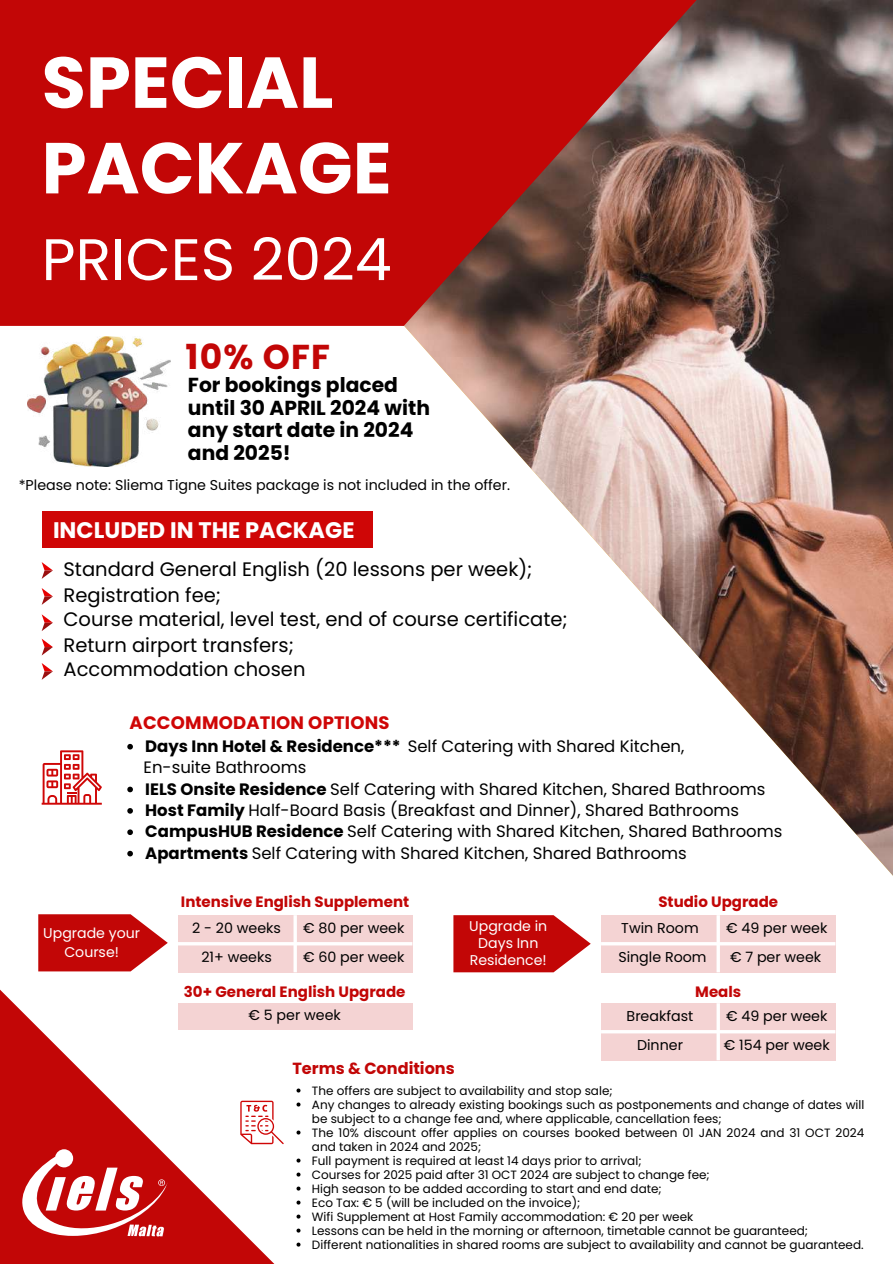
<style>
.page{position:relative;width:893px;height:1264px;background:#fff}
.page>*{position:absolute;margin:0;border:0;box-sizing:border-box;transform-origin:0 0}
.t1{font:700 72px/85.5px "Poppins";color:#fff}
.t2{font:58.5px "Poppins";color:#fff}
.t3{font:700 34.5px "Poppins";color:#c20606}
.t4{font:700 22.5px "Poppins";color:#fff}
.t5{font:700 20.25px/22.5px "Poppins";color:#000}
.t6{font:19.5px/24.9px "Poppins";color:#000}
.t7{font:700 18px "Poppins";letter-spacing:.01em;color:#cf0606}
.t8{font:16.5px/21.3px "Poppins";color:#000}
.t9{font:700 16.05px "Poppins";color:#c20606}
.t10{font:700 15px "Poppins";color:#c20606}
.t11{font:14.25px/28.8px "Poppins";color:#000}
.t12{font:14.1px/16.8px "Poppins";color:#fff;text-align:center}
.t13{font:12px/14px "Poppins";color:#000}
.s1{font-weight:700}
</style>
<div class="page">
<img style="left:106px;top:0;width:786px;height:875px">
<svg style="left:0;top:0;width:886px;height:326px;background:#a02320"></svg>
<svg style="left:42px;top:750px;width:60px;height:54px"></svg>
<div style="left:86px;top:741px;width:20px;height:25px;background:#fff"></div>
<div style="left:42px;top:512px;width:330px;height:36px;background:#cf0606"></div>
<svg style="left:42px;top:562px;width:11px;height:17px"></svg>
<svg style="left:42px;top:588px;width:11px;height:17px"></svg>
<svg style="left:42px;top:614px;width:11px;height:17px"></svg>
<svg style="left:42px;top:639px;width:11px;height:16px"></svg>
<svg style="left:42px;top:663px;width:11px;height:17px"></svg>
<svg style="left:38px;top:914px;width:130px;height:57px;background:#cb2b2b"></svg>
<div style="left:178px;top:915px;width:234px;height:57px;background:#f4d3d3"></div>
<hr style="left:178px;top:942px;width:234px;height:3px;background:#fff">
<svg style="left:293px;top:915px;width:4px;height:57px"></svg>
<svg style="left:0;top:989px;width:301px;height:274px"></svg>
<svg style="left:453px;top:915px;width:137px;height:57px;background:#ca2727"></svg>
<div style="left:601px;top:915px;width:234px;height:57px;background:#f4d3d3"></div>
<hr style="left:601px;top:942px;width:234px;height:3px;background:#fff">
<hr style="left:716px;top:915px;width:3px;height:57px;background:#fff">
<svg style="left:19px;top:1149px;width:149px;height:87px"></svg>
<div style="left:601px;top:1003px;width:234px;height:57px;background:#f4d3d3"></div>
<hr style="left:601px;top:1030px;width:234px;height:3px;background:#fff">
<hr style="left:716px;top:1003px;width:3px;height:57px;background:#fff">
<svg style="left:240px;top:1100px;width:44px;height:44px"></svg>
<div style="left:178px;top:1003px;width:234px;height:27px;background:#f4d3d3"></div>
<img style="left:28px;top:336px;width:143px;height:131px">
<svg style="left:127px;top:744px;width:6px;height:5px"></svg>
<svg style="left:127px;top:786px;width:6px;height:6px"></svg>
<svg style="left:127px;top:808px;width:6px;height:5px"></svg>
<svg style="left:127px;top:829px;width:6px;height:6px"></svg>
<svg style="left:127px;top:850px;width:6px;height:6px"></svg>
<svg style="left:296px;top:1088px;width:4px;height:4px"></svg>
<svg style="left:296px;top:1102px;width:4px;height:4px"></svg>
<svg style="left:296px;top:1130px;width:4px;height:4px"></svg>
<svg style="left:296px;top:1158px;width:4px;height:4px"></svg>
<svg style="left:296px;top:1172px;width:4px;height:4px"></svg>
<svg style="left:296px;top:1186px;width:4px;height:4px"></svg>
<svg style="left:296px;top:1200px;width:4px;height:4px"></svg>
<svg style="left:296px;top:1214px;width:4px;height:4px"></svg>
<svg style="left:296px;top:1228px;width:4px;height:4px"></svg>
<svg style="left:296px;top:1242px;width:4px;height:4px"></svg>
<h1 class="t1" style="left:42px;top:40px;width:351px">SPECIAL<br>PACKAGE</h1>
<h2 class="t2" style="left:42px;top:219px;width:351px">PRICES 2024</h2>
<h3 class="t3" style="left:185px;top:332px;width:146px">10% OFF</h3>
<h3 class="t5" style="left:188px;top:374px;width:243px">For bookings placed until 30 APRIL 2024 with any start date in 2024 and 2025!</h3>
<p class="t11" style="left:19px;top:470px;width:493px">*Please note: Sliema Tigne Suites package is not included in the offer.</p>
<h3 class="t4" style="left:53px;top:514px;width:303px">INCLUDED IN THE PACKAGE</h3>
<h3 class="t6" style="left:64px;top:557px;width:505px">Standard General English (20 lessons per week);<br>Registration fee;<br>Course material, level test, end of course certificate;</h3>
<h3 class="t6" style="left:64px;top:632px;width:232px">Return airport transfers;</h3>
<h3 class="t6" style="left:64px;top:657px;width:243px">Accommodation chosen</h3>
<h3 class="t7" style="left:130px;top:710px;width:261px">ACCOMMODATION OPTIONS</h3>
<p class="t8" style="left:144px;top:735px;width:640px"><span class="s1">Days Inn Hotel &amp; Residence***</span> Self Catering with Shared Kitchen,<br>En-suite Bathrooms<br><span class="s1">IELS Onsite Residence</span> Self Catering with Shared Kitchen, Shared Bathrooms <span class="s1">Host Family</span> Half-Board Basis (Breakfast and Dinner), Shared Bathrooms <span class="s1">CampusHUB Residence</span> Self Catering with Shared Kitchen, Shared Bathrooms <span class="s1">Apartments</span> Self Catering with Shared Kitchen, Shared Bathrooms</p>
<p class="t12" style="left:43px;top:923px;width:98px;line-height:19.2px">Upgrade your<br>Course!</p>
<p class="t10" style="left:181px;top:891px;width:230px">Intensive English Supplement</p>
<p class="t11" style="left:192px;top:914px;width:90px;text-align:center">2 - 20 weeks<br>21+ weeks</p>
<p class="t11" style="left:303px;top:914px;width:103px">€ 80 per week € 60 per week</p>
<p class="t10" style="left:184px;top:981px;width:223px">30+ General English Upgrade</p>
<p class="t11" style="left:248px;top:1000px;width:94px">€ 5 per week</p>
<h3 class="t9" style="left:292px;top:1057px;width:164px">Terms &amp; Conditions</h3>
<p class="t12" style="left:469px;top:917px;width:79px">Upgrade in<br>Days Inn<br>Residence!</p>
<p class="t10" style="left:658px;top:891px;width:121px">Studio Upgrade</p>
<p class="t11" style="left:618px;top:914px;width:90px">Twin Room<br>Single Room</p>
<p class="t11" style="left:726px;top:914px;width:103px">€ 49 per week € 7 per week</p>
<p class="t10" style="left:695px;top:981px;width:47px">Meals</p>
<p class="t11" style="left:626px;top:1000px;width:68px;line-height:29.4px;text-align:center">Breakfast<br>Dinner</p>
<p class="t11" style="left:723px;top:1000px;width:107px;line-height:29.4px">€ 49 per week € 154 per week</p>
<p class="t13" style="left:312px;top:1083px;width:554px">The offers are subject to availability and stop sale;<br>Any changes to already existing bookings such as postponements and change of dates will be subject to a change fee and, where applicable, cancellation fees;<br>The 10% discount offer applies on courses booked between 01 JAN 2024 and 31 OCT 2024 and taken in 2024 and 2025;<br>Full payment is required at least 14 days prior to arrival;<br>Courses for 2025 paid after 31 OCT 2024 are subject to change fee;<br>High season to be added according to start and end date;<br>Eco Tax: € 5 (will be included on the invoice);<br>Wifi Supplement at Host Family accommodation: € 20 per week<br>Lessons can be held in the morning or afternoon, timetable cannot be guaranteed;<br>Different nationalities in shared rooms are subject to availability and cannot be guaranteed.</p>
</div>
